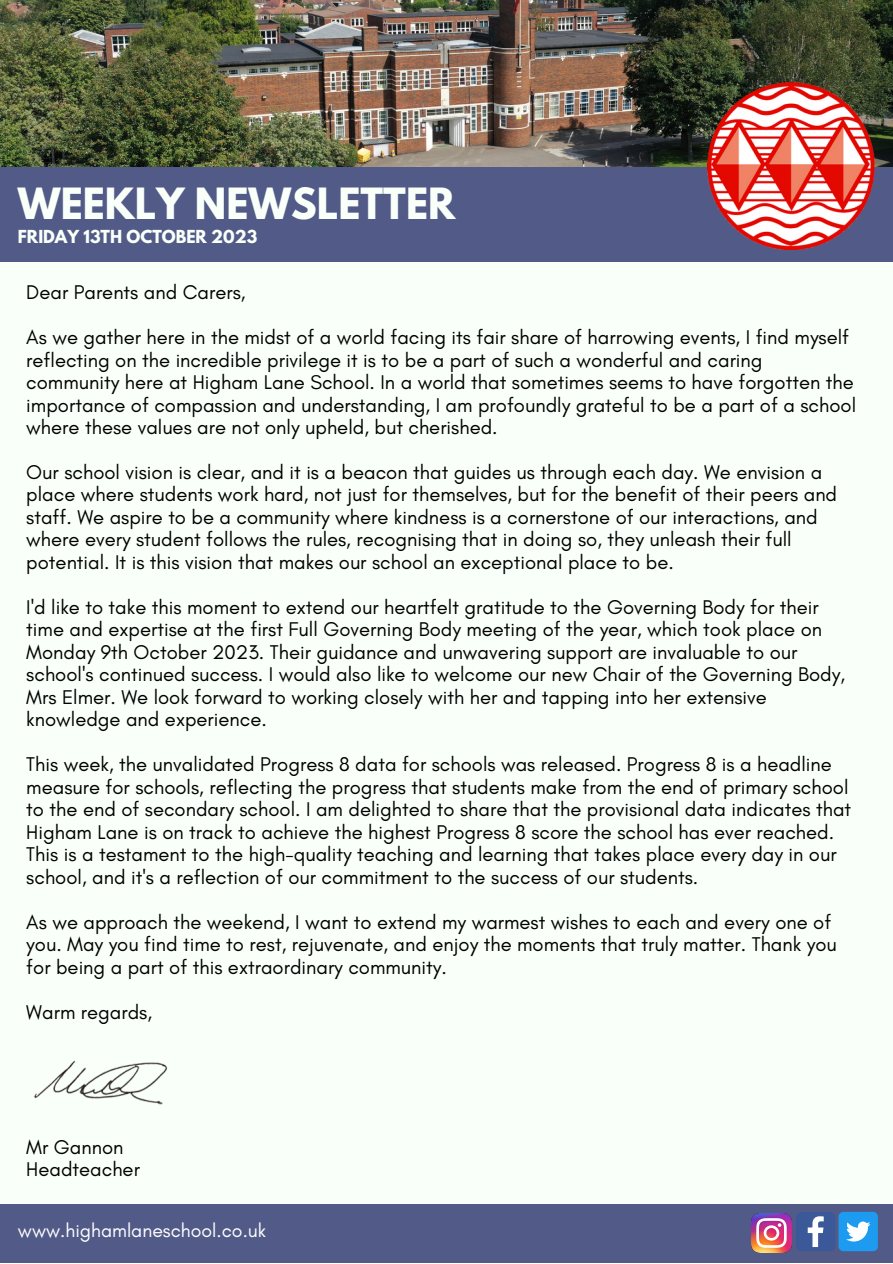
<style>
.page{position:relative;width:893px;height:1264px;background:#fff}
.page>*{position:absolute;margin:0;border:0;box-sizing:border-box;transform-origin:0 0}
.t1{font:700 38.1px "League Spartan";color:#f9fff9}
.t2{font:20.25px/22.5px "Glacial Indifference";color:#000}
.t3{font:19.5px "Glacial Indifference";color:#fff}
.t4{font:700 15.9px "League Spartan";color:#f9fff9}
</style>
<div class="page">
<div style="left:0;top:0;width:892px;height:1262px;background:#f9fff9"></div>
<img style="left:0;top:0;width:892px;height:166px">
<div style="left:0;top:167px;width:892px;height:94px;background:#525b88"></div>
<div style="left:0;top:1204px;width:892px;height:58px;background:#525b88"></div>
<img style="left:707px;top:83px;width:167px;height:166px">
<img style="left:751px;top:1213px;width:40px;height:39px">
<div style="left:838px;top:1211px;width:39px;height:40px;background:#1d9bf0;border-radius:5px"></div>
<svg style="left:846px;top:1221px;width:24px;height:20px"></svg>
<svg style="left:796px;top:1212px;width:39px;height:39px;background:#5b73a8"></svg>
<img style="left:34px;top:1060px;width:133px;height:45px">
<p class="t1" style="left:18px;top:184px;width:439px">WEEKLY NEWSLETTER</p>
<p class="t4" style="left:18px;top:229px;width:241px">FRIDAY 13TH OCTOBER 2023</p>
<p class="t2" style="left:26px;top:281px;width:221px">Dear Parents and Carers,</p>
<p class="t2" style="left:26px;top:326px;width:831px">As we gather here in the midst of a world facing its fair share of harrowing events, I find myself reflecting on the incredible privilege it is to be a part of such a wonderful and caring community here at Higham Lane School. In a world that sometimes seems to have forgotten the importance of compassion and understanding, I am profoundly grateful to be a part of a school where these values are not only upheld, but cherished.</p>
<p class="t2" style="left:26px;top:460px;width:812px">Our school vision is clear, and it is a beacon that guides us through each day. We envision a place where students work hard, not just for themselves, but for the benefit of their peers and staff. We aspire to be a community where kindness is a cornerstone of our interactions, and where every student follows the rules, recognising that in doing so, they unleash their full potential. It is this vision that makes our school an exceptional place to be.</p>
<p class="t2" style="left:26px;top:595px;width:820px">I'd like to take this moment to extend our heartfelt gratitude to the Governing Body for their time and expertise at the first Full Governing Body meeting of the year, which took place on Monday 9th October 2023. Their guidance and unwavering support are invaluable to our school's continued success. I would also like to welcome our new Chair of the Governing Body, Mrs Elmer. We look forward to working closely with her and tapping into her extensive knowledge and experience.</p>
<p class="t2" style="left:26px;top:753px;width:826px">This week, the unvalidated Progress 8 data for schools was released. Progress 8 is a headline measure for schools, reflecting the progress that students make from the end of primary school to the end of secondary school. I am delighted to share that the provisional data indicates that Higham Lane is on track to achieve the highest Progress 8 score the school has ever reached.<br>This is a testament to the high-quality teaching and learning that takes place every day in our school, and it's a reflection of our commitment to the success of our students.</p>
<p class="t2" style="left:26px;top:910px;width:812px">As we approach the weekend, I want to extend my warmest wishes to each and every one of you. May you find time to rest, rejuvenate, and enjoy the moments that truly matter. Thank you for being a part of this extraordinary community.</p>
<p class="t2" style="left:26px;top:1000px;width:127px">Warm regards,</p>
<p class="t2" style="left:26px;top:1135px;width:99px">Mr Gannon</p>
<p class="t2" style="left:26px;top:1157px;width:115px">Headteacher</p>
<p class="t3" style="left:18px;top:1218px;width:249px">www.highamlaneschool.co.uk</p>
</div>
